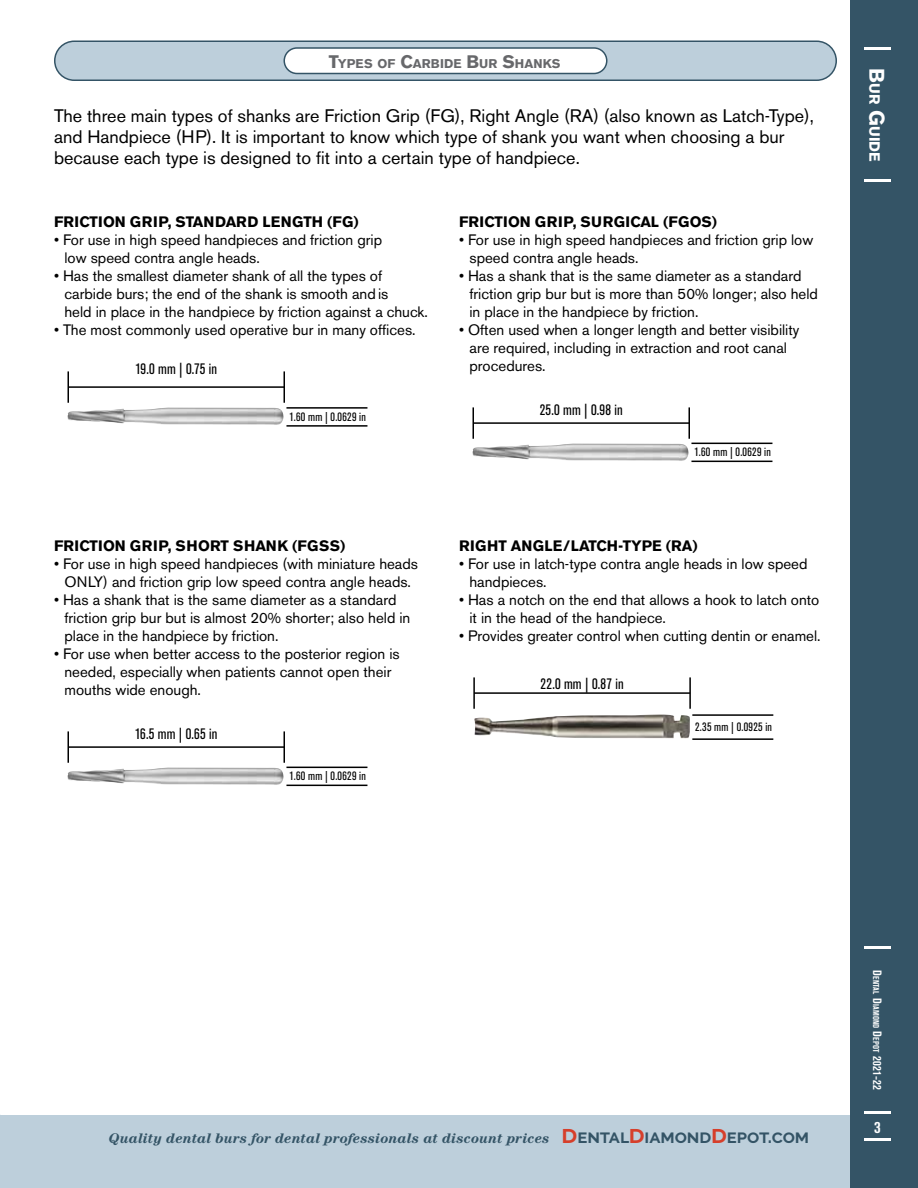
<style>
.page{position:relative;width:918px;height:1188px;background:#fff}
.page>*{position:absolute;margin:0;border:0;box-sizing:border-box;transform-origin:0 0}
.t1{font:18px/21px "Akzidenz Grotesk BE";color:#000}
.t2{font:700 condensed 16.5px "Akzidenz Grotesk BE";color:#fff}
.t3{font:15px/18px "Akzidenz Grotesk BE";color:#000}
.t4{font:700 15px "Akzidenz Grotesk BE";color:#000}
.t5{font:700 15px "Akzidenz Grotesk BE";letter-spacing:.02em;color:#000}
.t6{font:condensed 15px "Akzidenz Grotesk BE";letter-spacing:.005em;color:#000}
.t7{font:700 14.7px "Akzidenz Grotesk BE";color:#fff}
.t8{font:italic 700 14.1px "Century";letter-spacing:.005em;color:#345466}
.t9{font:700 12.6px "Akzidenz Grotesk BE";letter-spacing:.01em;color:#67686b}
.t10{font:condensed 12px "Akzidenz Grotesk BE";letter-spacing:.025em;color:#000}
.t11{font:700 condensed 8.4px "Akzidenz Grotesk BE";letter-spacing:.03em;color:#fff}
.s1{font-size:18px}
.s2{font-size:21px}
.s3{font-family:"Raleway";font-style:normal;font-size:25.05px;color:#d63f2b}
.s4{font-family:"Raleway";font-style:normal;font-size:18.9px}
.s5{font-size:12px}
</style>
<div class="page">
<div style="left:0;top:1115px;width:878px;height:73px;background:#bdcfdb"></div>
<div style="left:55px;top:41px;width:781px;height:39px;background:#bdcfdb;border-radius:20px"></div>
<div style="left:54px;top:40px;width:783px;height:41px;border:2px solid #345466;border-radius:20px"></div>
<div style="left:284px;top:48px;width:323px;height:26px;background:#fff;border-radius:13px"></div>
<div style="left:284px;top:47px;width:324px;height:27px;border:2px solid #345466;border-radius:13px"></div>
<img style="left:68px;top:407px;width:216px;height:18px">
<hr style="left:68px;top:371px;width:1px;height:32px;background:#000">
<hr style="left:284px;top:371px;width:1px;height:32px;background:#000">
<hr style="left:68px;top:386px;width:216px;height:2px;background:#000">
<hr style="left:286px;top:407px;width:81px;height:2px;background:#000">
<hr style="left:286px;top:425px;width:81px;height:2px;background:#000">
<img style="left:473px;top:443px;width:216px;height:18px">
<hr style="left:472px;top:407px;width:2px;height:32px;background:#000">
<hr style="left:688px;top:407px;width:2px;height:32px;background:#000">
<hr style="left:473px;top:422px;width:216px;height:2px;background:#000">
<hr style="left:691px;top:443px;width:81px;height:1px;background:#000">
<hr style="left:691px;top:461px;width:81px;height:1px;background:#000">
<img style="left:68px;top:767px;width:216px;height:18px">
<hr style="left:68px;top:731px;width:1px;height:32px;background:#000">
<hr style="left:284px;top:731px;width:1px;height:32px;background:#000">
<hr style="left:68px;top:746px;width:216px;height:2px;background:#000">
<hr style="left:286px;top:767px;width:81px;height:1px;background:#000">
<hr style="left:286px;top:785px;width:81px;height:1px;background:#000">
<hr style="left:473px;top:677px;width:2px;height:32px;background:#000">
<hr style="left:689px;top:677px;width:2px;height:32px;background:#000">
<hr style="left:474px;top:692px;width:216px;height:2px;background:#000">
<hr style="left:692px;top:714px;width:81px;height:2px;background:#000">
<hr style="left:692px;top:738px;width:81px;height:2px;background:#000">
<img style="left:474px;top:714px;width:216px;height:24px">
<div style="left:850px;top:0;width:68px;height:1188px;background:#345466"></div>
<hr style="left:864px;top:179px;width:27px;height:3px;background:#fff">
<hr style="left:864px;top:47px;width:27px;height:3px;background:#fff">
<hr style="left:864px;top:1138px;width:27px;height:3px;background:#fff">
<hr style="left:864px;top:1111px;width:27px;height:3px;background:#fff">
<hr style="left:864px;top:946px;width:27px;height:3px;background:#fff">
<p class="t9" style="left:329px;top:56px;width:233px"><span class="s1">T</span>YPES OF <span class="s1">C</span>ARBIDE <span class="s1">B</span>UR <span class="s1">S</span>HANKS</p>
<p class="t1" style="left:54px;top:105px;width:761px">The three main types of shanks are Friction Grip (FG), Right Angle (RA) (also known as Latch-Type), and Handpiece (HP). It is important to know which type of shank you want when choosing a bur because each type is designed to fit into a certain type of handpiece.</p>
<p class="t4" style="left:54px;top:213px;width:306px">FRICTION GRIP, STANDARD LENGTH (FG)</p>
<p class="t3" style="left:64px;top:231px;width:319px;text-indent:-10px">• For use in high speed handpieces and friction grip low speed contra angle heads.</p>
<p class="t3" style="left:64px;top:267px;width:363px;text-indent:-10px">• Has the smallest diameter shank of all the types of carbide burs; the end of the shank is smooth and is<br>held in place in the handpiece by friction against a chuck.</p>
<p class="t3" style="left:54px;top:321px;width:361px">• The most commonly used operative bur in many offices.</p>
<p class="t6" style="left:135px;top:361px;width:83px">19.0 mm | 0.75 in</p>
<p class="t5" style="left:459px;top:213px;width:260px">FRICTION GRIP, SURGICAL (FGOS)</p>
<p class="t3" style="left:470px;top:231px;width:345px;text-indent:-10px">• For use in high speed handpieces and friction grip low speed contra angle heads.</p>
<p class="t3" style="left:470px;top:267px;width:350px;text-indent:-10px">• Has a shank that is the same diameter as a standard friction grip bur but is more than 50% longer; also held in place in the handpiece by friction.</p>
<p class="t3" style="left:470px;top:321px;width:331px;text-indent:-10px">• Often used when a longer length and better visibility are required, including in extraction and root canal procedures.</p>
<p class="t10" style="left:290px;top:410px;width:78px">1.60 mm | 0.0629 in</p>
<p class="t6" style="left:540px;top:401px;width:84px">25.0 mm | 0.98 in</p>
<p class="t10" style="left:695px;top:445px;width:78px">1.60 mm | 0.0629 in</p>
<p class="t5" style="left:54px;top:537px;width:293px">FRICTION GRIP, SHORT SHANK (FGSS)</p>
<p class="t3" style="left:54px;top:555px;width:366px;text-align:center">• For use in high speed handpieces (with miniature heads<br>ONLY) and friction grip low speed contra angle heads.</p>
<p class="t3" style="left:64px;top:591px;width:347px;text-indent:-10px">• Has a shank that is the same diameter as a standard friction grip bur but is almost 20% shorter; also held in place in the handpiece by friction.</p>
<p class="t3" style="left:64px;top:645px;width:337px;text-indent:-10px">• For use when better access to the posterior region is needed, especially when patients cannot open their mouths wide enough.</p>
<p class="t6" style="left:135px;top:725px;width:84px">16.5 mm | 0.65 in</p>
<p class="t10" style="left:290px;top:769px;width:78px">1.60 mm | 0.0629 in</p>
<p class="t4" style="left:459px;top:537px;width:240px">RIGHT ANGLE/LATCH-TYPE (RA)</p>
<p class="t3" style="left:470px;top:555px;width:340px;text-indent:-10px">• For use in latch-type contra angle heads in low speed handpieces.</p>
<p class="t3" style="left:470px;top:591px;width:351px;text-indent:-10px">• Has a notch on the end that allows a hook to latch onto it in the head of the handpiece.</p>
<p class="t3" style="left:459px;top:627px;width:361px">• Provides greater control when cutting dentin or enamel.</p>
<p class="t6" style="left:541px;top:675px;width:85px">22.0 mm | 0.87 in</p>
<p class="t10" style="left:695px;top:720px;width:78px">2.35 mm | 0.0925 in</p>
<p class="t7" style="left:883px;top:68px;width:95px;rotate:90deg"><span class="s2">B</span>UR <span class="s2">G</span>UIDE</p>
<p class="t8" style="left:109px;top:1130px;width:702px">Quality dental burs for dental professionals at discount prices <span class="s3">d</span><span class="s4">ental</span><span class="s3">d</span><span class="s4">iamond</span><span class="s3">d</span><span class="s4">epot.com</span></p>
<p class="t11" style="left:881px;top:970px;width:121px;rotate:90deg"><span class="s5">D</span>ental <span class="s5">D</span>iamond <span class="s5">D</span>epot <span class="s5">2021-22</span></p>
<p class="t2" style="left:874px;top:1118px;width:8px">3</p>
</div>
